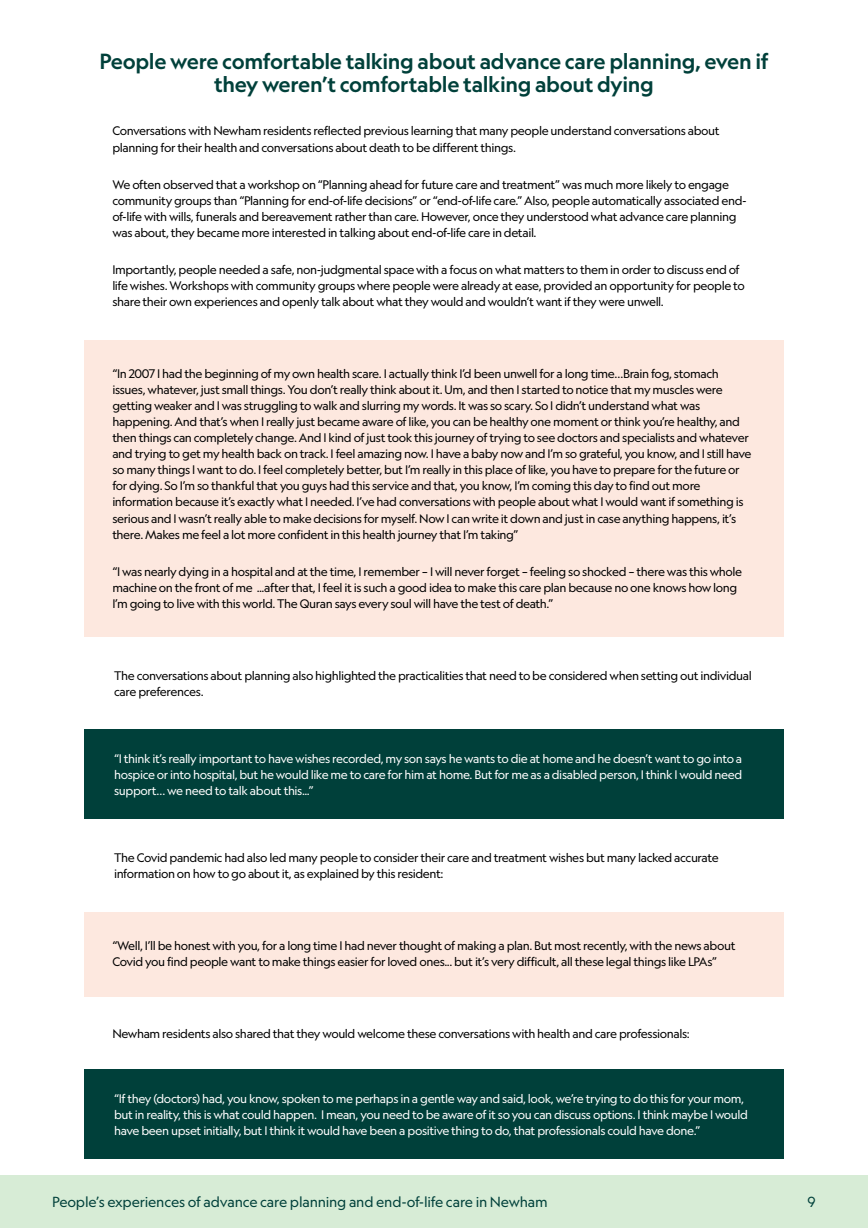
<style>
.page{position:relative;width:868px;height:1228px;background:#fff}
.page>*{position:absolute;margin:0;border:0;box-sizing:border-box;transform-origin:0 0}
.t1{font:500 21px/23.1px "Geograph";letter-spacing:-.015em;color:#00403a;text-align:center}
.t2{font:14px "Geograph";letter-spacing:-.015em;color:#00403a}
.t3{font:11.9px/16.1px "Geograph";letter-spacing:-.035em;color:#000}
.t4{font:11.9px/16.1px "Geograph";letter-spacing:-.035em;color:#fff;text-align:justify}
</style>
<div class="page">
<div style="left:0;top:1175px;width:868px;height:53px;background:#d7ecd6"></div>
<div style="left:84px;top:340px;width:700px;height:296px;background:#fde8df"></div>
<div style="left:84px;top:730px;width:700px;height:89px;background:#00403a"></div>
<div style="left:84px;top:912px;width:700px;height:85px;background:#fde8df"></div>
<div style="left:84px;top:1070px;width:700px;height:89px;background:#00403a"></div>
<h1 class="t1" style="left:99px;top:49px;width:671px">People were comfortable talking about advance care planning, even if they weren’t comfortable talking about dying</h1>
<p class="t3" style="left:112px;top:123px;width:609px">Conversations with Newham residents reflected previous learning that many people understand conversations about planning for their health and conversations about death to be different things.</p>
<p class="t3" style="left:112px;top:176px;width:636px">We often observed that a workshop on “Planning ahead for future care and treatment” was much more likely to engage community groups than “Planning for end-of-life decisions” or “end-of-life care.” Also, people automatically associated end&shy;of-life with wills, funerals and bereavement rather than care. However, once they understood what advance care planning was about, they became more interested in talking about end-of-life care in detail.</p>
<p class="t3" style="left:112px;top:261px;width:634px">Importantly, people needed a safe, non-judgmental space with a focus on what matters to them in order to discuss end of life wishes. Workshops with community groups where people were already at ease, provided an opportunity for people to share their own experiences and openly talk about what they would and wouldn’t want if they were unwell.</p>
<p class="t3" style="left:112px;top:365px;width:641px">“In 2007 I had the beginning of my own health scare. I actually think I’d been unwell for a long time…Brain fog, stomach issues, whatever, just small things. You don’t really think about it. Um, and then I started to notice that my muscles were getting weaker and I was struggling to walk and slurring my words. It was so scary. So I didn’t understand what was happening. And that’s when I really just became aware of like, you can be healthy one moment or think you’re healthy, and then things can completely change. And I kind of just took this journey of trying to see doctors and specialists and whatever and trying to get my health back on track. I feel amazing now. I have a baby now and I’m so grateful, you know, and I still have so many things I want to do. I feel completely better, but I’m really in this place of like, you have to prepare for the future or for dying. So I’m so thankful that you guys had this service and that, you know, I’m coming this day to find out more information because it’s exactly what I needed. I’ve had conversations with people about what I would want if something is serious and I wasn’t really able to make decisions for myself. Now I can write it down and just in case anything happens, it’s there. Makes me feel a lot more confident in this health journey that I’m taking”</p>
<p class="t3" style="left:112px;top:563px;width:631px">“I was nearly dying in a hospital and at the time, I remember – I will never forget – feeling so shocked – there was this whole machine on the front of me ...after that, I feel it is such a good idea to make this care plan because no one knows how long<br>I’m going to live with this world. The Quran says every soul will have the test of death.”</p>
<p class="t3" style="left:114px;top:667px;width:639px">The conversations about planning also highlighted the practicalities that need to be considered when setting out individual care preferences.</p>
<p class="t4" style="left:114px;top:750px;width:630px">“I think it’s really important to have wishes recorded, my son says he wants to die at home and he doesn’t want to go into a hospice or into hospital, but he would like me to care for him at home. But for me as a disabled person, I think I would need support… we need to talk about this...”</p>
<p class="t3" style="left:114px;top:850px;width:606px">The Covid pandemic had also led many people to consider their care and treatment wishes but many lacked accurate information on how to go about it, as explained by this resident:</p>
<p class="t3" style="left:112px;top:937px;width:625px">“Well, I’ll be honest with you, for a long time I had never thought of making a plan. But most recently, with the news about<br>Covid you find people want to make things easier for loved ones... but it’s very difficult, all these legal things like LPAs”</p>
<p class="t3" style="left:112px;top:1025px;width:579px">Newham residents also shared that they would welcome these conversations with health and care professionals:</p>
<p class="t4" style="left:114px;top:1090px;width:635px;text-align:left">“If they (doctors) had, you know, spoken to me perhaps in a gentle way and said, look, we’re trying to do this for your mom, but in reality, this is what could happen. I mean, you need to be aware of it so you can discuss options. I think maybe I would have been upset initially, but I think it would have been a positive thing to do, that professionals could have done.”</p>
<p class="t2" style="left:52px;top:1193px;width:497px">People’s experiences of advance care planning and end-of-life care in Newham</p>
<p class="t2" style="left:807px;top:1193px;width:10px">9</p>
</div>
